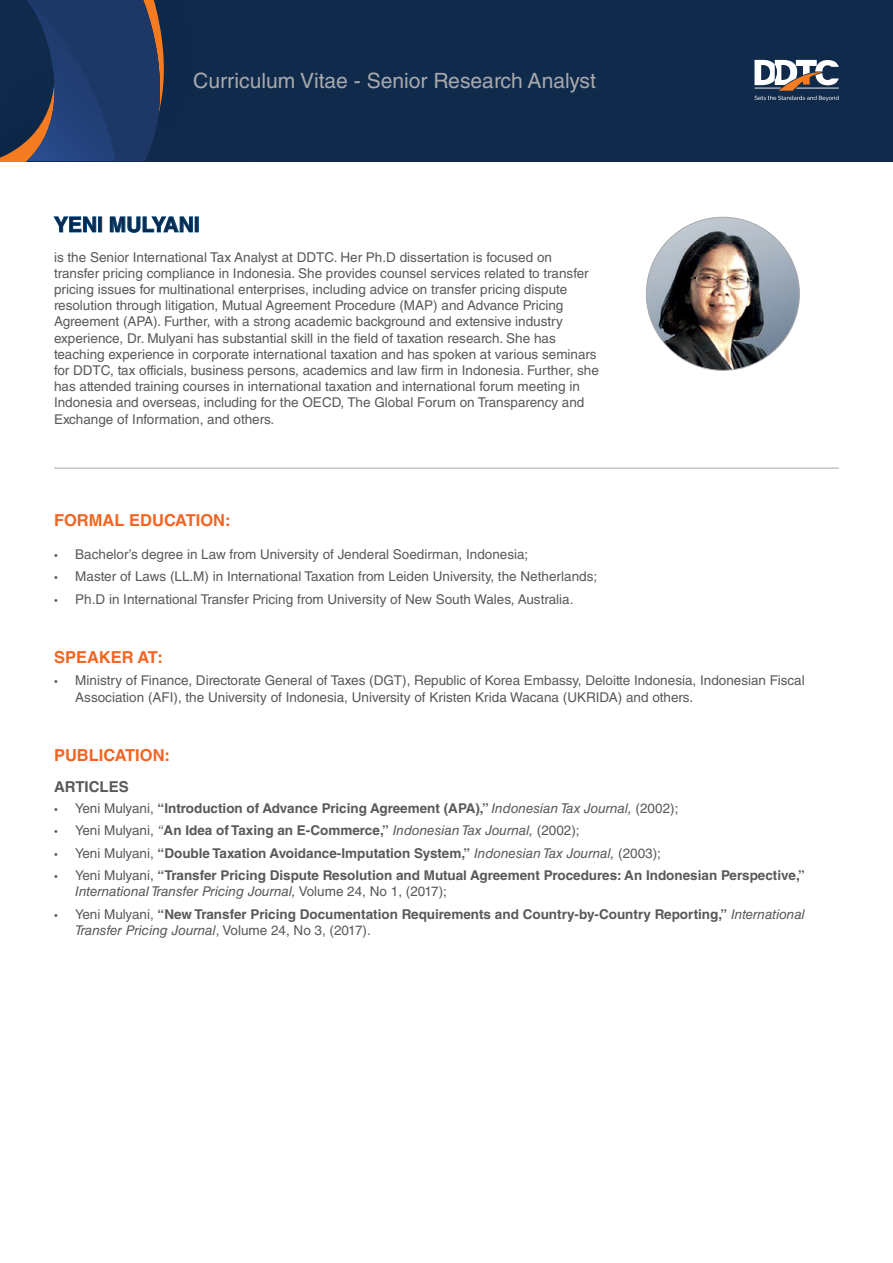
<style>
.page{position:relative;width:893px;height:1263px;background:#fff}
.page>*{position:absolute;margin:0;border:0;box-sizing:border-box;transform-origin:0 0}
.t1{font:21px "Helvetica LT Std";color:#a7a9ac}
.t2{font:700 21px "Helvetica LT Std";color:#08294d}
.t3{font:700 16.5px "Helvetica LT Std";color:#f26522}
.t4{font:700 15px "Helvetica LT Std";color:#58595b}
.t5{font:13.5px/16.2px "Helvetica LT Std";color:#58595b}
.t6{font:700 13.5px/16.2px "Helvetica LT Std";color:#58595b}
.s1{font-family:"Myriad Pro"}
.s2{font-family:"Myriad Pro";font-weight:400}
.s3{font-weight:400}
.s4{font-weight:400;font-style:italic}
</style>
<div class="page">
<img style="left:646px;top:217px;width:153px;height:153px;border-radius:77px">
<svg style="left:54px;top:217px;width:42px;height:15px"></svg>
<div style="left:98px;top:217px;width:4px;height:15px;border:1px solid #005996"></div>
<svg style="left:110px;top:216px;width:83px;height:17px"></svg>
<hr style="left:54px;top:468px;width:785px;height:1px;background:#a7a9ac">
<div style="left:0;top:0;width:893px;height:161px;background:#102a4c"></div>
<svg style="left:0;top:0;width:164px;height:161px"></svg>
<svg style="left:754px;top:60px;width:85px;height:41px"></svg>
<h1 class="t1" style="left:193px;top:69px;width:404px">Curriculum Vitae - Senior Research Analyst</h1>
<h1 class="t2" style="left:54px;top:212px;width:147px">YENI MULYANI</h1>
<p class="t5" style="left:54px;top:249px;width:546px">is the Senior International Tax Analyst at DDTC. Her Ph.D dissertation is focused on transfer pricing compliance in Indonesia. She provides counsel services related to transfer pricing issues for multinational enterprises, including advice on transfer pricing dispute resolution through litigation, Mutual Agreement Procedure (MAP) and Advance Pricing Agreement (APA). Further, with a strong academic background and extensive industry experience, Dr. Mulyani has substantial skill in the field of taxation research. She has teaching experience in corporate international taxation and has spoken at various seminars for DDTC, tax officials, business persons, academics and law firm in Indonesia. Further, she has attended training courses in international taxation and international forum meeting in Indonesia and overseas, including for the OECD, The Global Forum on Transparency and Exchange of Information, and others.</p>
<p class="t3" style="left:54px;top:510px;width:178px">FORMAL EDUCATION:</p>
<p class="t5" style="left:54px;top:546px;width:476px"><span class="s1">•</span> Bachelor’s degree in Law from University of Jenderal Soedirman, Indonesia;</p>
<p class="t5" style="left:54px;top:568px;width:545px"><span class="s1">•</span> Master of Laws (LL.M) in International Taxation from Leiden University, the Netherlands;</p>
<p class="t5" style="left:54px;top:591px;width:521px"><span class="s1">•</span> Ph.D in International Transfer Pricing from University of New South Wales, Australia.</p>
<p class="t3" style="left:54px;top:647px;width:110px">SPEAKER AT:</p>
<p class="t5" style="left:75px;top:673px;width:731px;text-indent:-21px"><span class="s1">•</span> Ministry of Finance, Directorate General of Taxes (DGT), Republic of Korea Embassy, Deloitte Indonesia, Indonesian Fiscal<br>Association (AFI), the University of Indonesia, University of Kristen Krida Wacana (UKRIDA) and others.</p>
<p class="t3" style="left:54px;top:745px;width:118px">PUBLICATION:</p>
<p class="t4" style="left:54px;top:778px;width:76px">ARTICLES</p>
<p class="t6" style="left:54px;top:799px;width:626px"><span class="s2">•</span> <span class="s3">Yeni Mulyani,</span> “Introduction of Advance Pricing Agreement (APA),” <span class="s4">Indonesian Tax Journal,</span> <span class="s3">(2002);</span></p>
<p class="t6" style="left:54px;top:822px;width:527px"><span class="s2">•</span> <span class="s3">Yeni Mulyani,</span> <span class="s4">“</span>An Idea of Taxing an E-Commerce,” <span class="s4">Indonesian Tax Journal,</span> <span class="s3">(2002);</span></p>
<p class="t6" style="left:54px;top:845px;width:608px"><span class="s2">•</span> <span class="s3">Yeni Mulyani,</span> “Double Taxation Avoidance-Imputation System,” <span class="s4">Indonesian Tax Journal,</span> <span class="s3">(2003);</span></p>
<p class="t6" style="left:75px;top:867px;width:731px;text-indent:-21px"><span class="s2">•</span> <span class="s3">Yeni Mulyani,</span> “Transfer Pricing Dispute Resolution and Mutual Agreement Procedures: An Indonesian Perspective,”<br><span class="s4">International Transfer Pricing Journal,</span> <span class="s3">Volume 24, No 1, (2017);</span></p>
<p class="t6" style="left:75px;top:906px;width:731px;text-indent:-21px"><span class="s2">•</span> <span class="s3">Yeni Mulyani,</span> “New Transfer Pricing Documentation Requirements and Country-by-Country Reporting,” <span class="s4">International<br>Transfer Pricing Journal</span><span class="s3">, Volume 24, No 3, (2017).</span></p>
</div>
